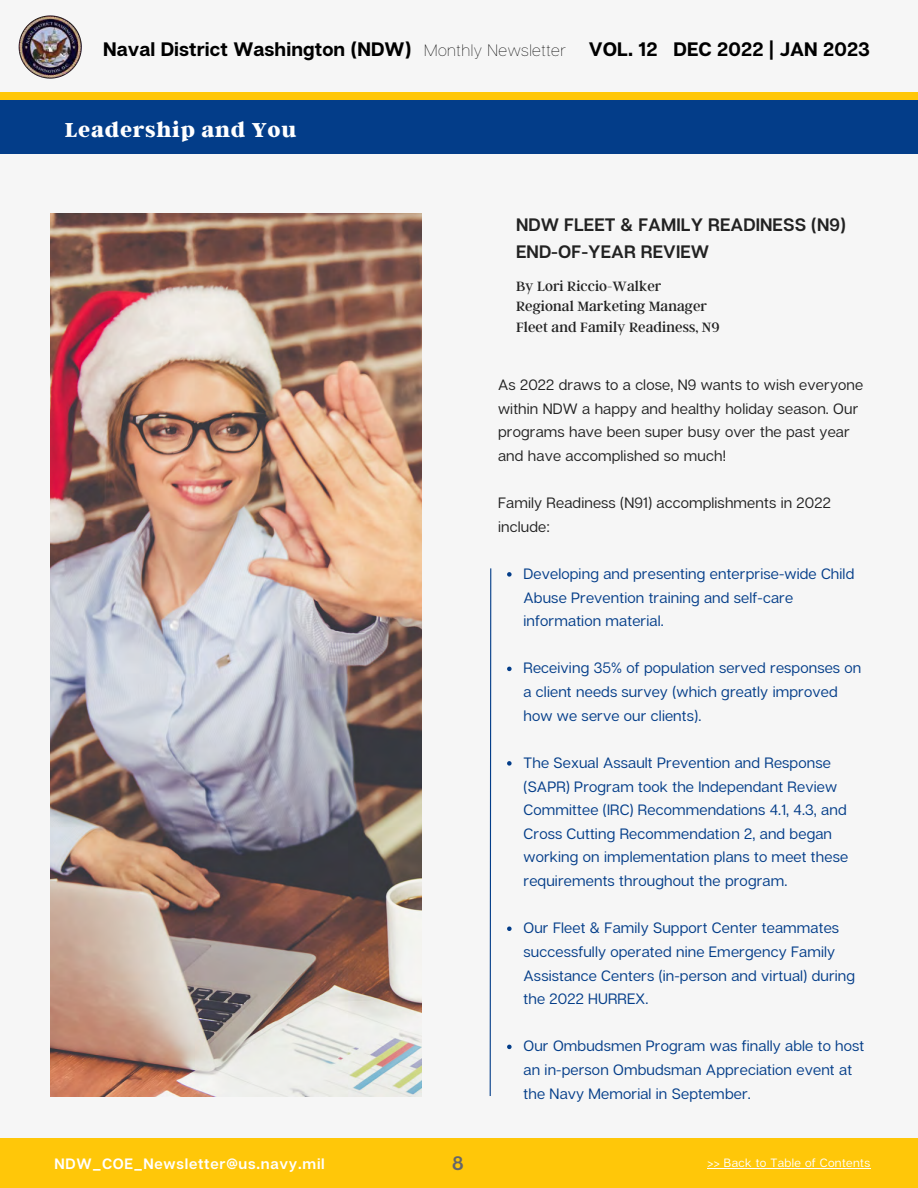
<style>
.page{position:relative;width:918px;height:1188px;background:#f6f6f6}
.page>*{position:absolute;margin:0;border:0;box-sizing:border-box;transform-origin:0 0}
.t1{font:800 22.5px "Argent CF";letter-spacing:.03em;color:#fff}
.t2{font:700 19.5px "Articulat CF";letter-spacing:.005em;color:#000}
.t3{font:600 19.5px "Articulat CF";color:#65656a}
.t4{font:600 18px/27px "Articulat CF";letter-spacing:.005em;color:#222}
.t5{font:15px/23.7px "Articulat CF";letter-spacing:.01em;color:#033d89}
.t6{font:15px/23.5px "Articulat CF";letter-spacing:.01em;color:#222}
.t7{font:15px/20.2px "Argent CF";letter-spacing:.005em;color:#222}
.t8{font:600 15px "Articulat CF";letter-spacing:.05em;color:#fff}
.t9{font:12px "Articulat CF";letter-spacing:.03em;color:#fff}
.s1{font-weight:100;font-size:16.5px}
</style>
<div class="page">
<img style="left:18px;top:15px;width:64px;height:64px">
<div style="left:0;top:100px;width:918px;height:54px;background:#033d89"></div>
<div style="left:0;top:92px;width:918px;height:8px;background:#ffc709"></div>
<div style="left:0;top:1139px;width:918px;height:49px;background:#ffc709"></div>
<svg style="left:489px;top:568px;width:3px;height:528px"></svg>
<img style="left:50px;top:214px;width:371px;height:883px">
<hr style="left:707px;top:1168px;width:164px;height:1px;background:#fff">
<svg style="left:507px;top:572px;width:5px;height:5px"></svg>
<svg style="left:507px;top:667px;width:5px;height:4px"></svg>
<svg style="left:507px;top:761px;width:5px;height:5px"></svg>
<svg style="left:507px;top:927px;width:5px;height:4px"></svg>
<svg style="left:507px;top:1045px;width:5px;height:4px"></svg>
<h2 class="t2" style="left:103px;top:37px;width:465px">Naval District Washington (NDW) <span class="s1">Monthly Newsletter</span></h2>
<h2 class="t2" style="left:589px;top:37px;width:283px">VOL. 12 DEC 2022 | JAN 2023</h2>
<h1 class="t1" style="left:65px;top:115px;width:233px">Leadership and You</h1>
<p class="t4" style="left:516px;top:211px;width:331px">NDW FLEET &amp; FAMILY READINESS (N9)<br>END-OF-YEAR REVIEW</p>
<p class="t7" style="left:516px;top:275px;width:205px">By Lori Riccio-Walker<br>Regional Marketing Manager<br>Fleet and Family Readiness, N9</p>
<p class="t6" style="left:498px;top:372px;width:367px">As 2022 draws to a close, N9 wants to wish everyone within NDW a happy and healthy holiday season. Our programs have been super busy over the past year and have accomplished so much!</p>
<p class="t6" style="left:498px;top:490px;width:334px">Family Readiness (N91) accomplishments in 2022 include:</p>
<p class="t5" style="left:524px;top:561px;width:332px">Developing and presenting enterprise-wide Child<br>Abuse Prevention training and self-care information material.</p>
<p class="t5" style="left:524px;top:656px;width:339px">Receiving 35% of population served responses on a client needs survey (which greatly improved how we serve our clients).</p>
<p class="t5" style="left:524px;top:750px;width:326px">The Sexual Assault Prevention and Response (SAPR) Program took the Independant Review Committee (IRC) Recommendations 4.1, 4.3, and Cross Cutting Recommendation 2, and began working on implementation plans to meet these requirements throughout the program.</p>
<p class="t5" style="left:524px;top:916px;width:333px">Our Fleet &amp; Family Support Center teammates successfully operated nine Emergency Family Assistance Centers (in-person and virtual) during the 2022 HURREX.</p>
<p class="t5" style="left:524px;top:1034px;width:342px">Our Ombudsmen Program was finally able to host an in-person Ombudsman Appreciation event at the Navy Memorial in September.</p>
<h2 class="t3" style="left:452px;top:1151px;width:13px">8</h2>
<p class="t8" style="left:54px;top:1154px;width:272px">NDW_COE_Newsletter@us.navy.mil</p>
<p class="t9" style="left:707px;top:1155px;width:164px">&gt;&gt; Back to Table of Contents</p>
</div>
